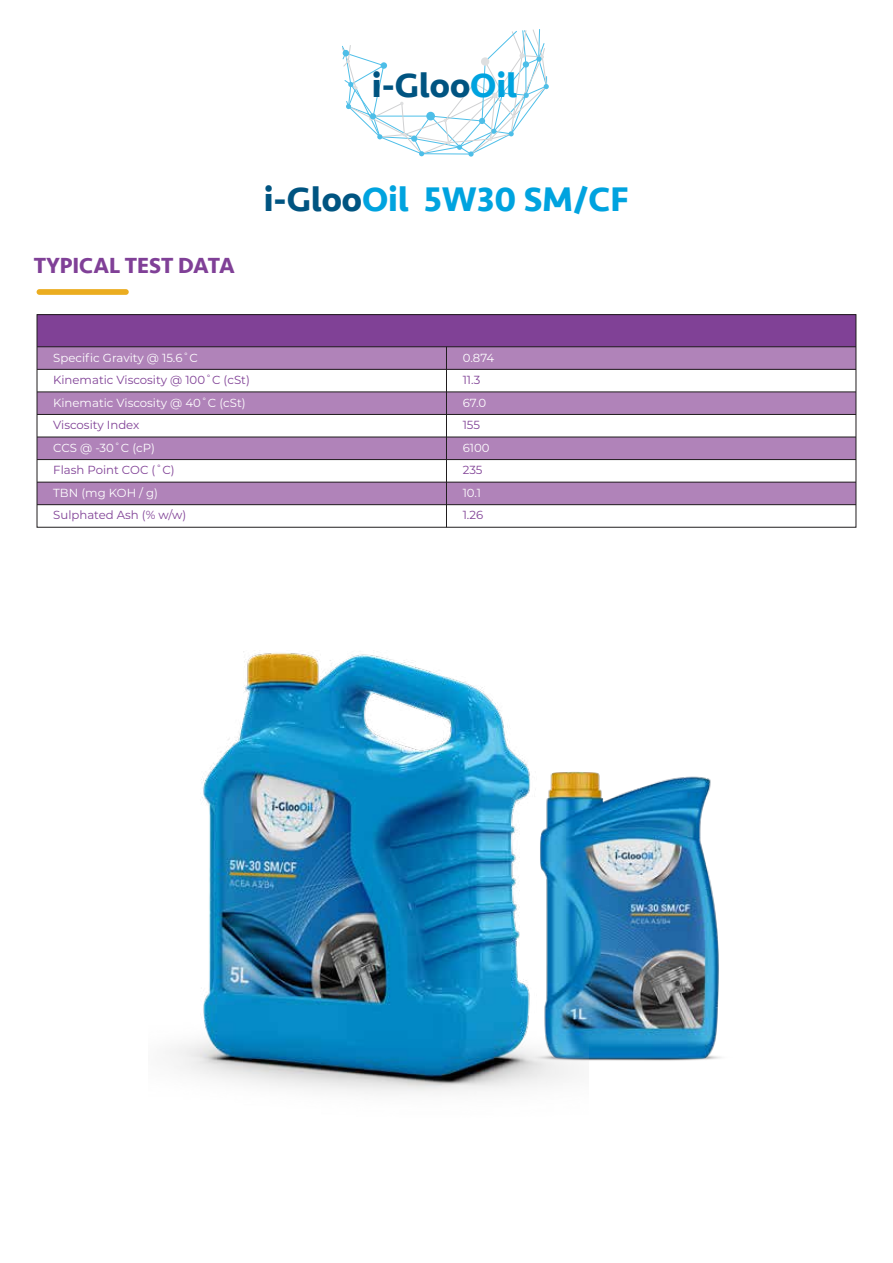
<style>
.page{position:relative;width:893px;height:1263px;background:#fff}
.page>*{position:absolute;margin:0;border:0;box-sizing:border-box;transform-origin:0 0}
.t1{font:700 35.1px "Seravek";color:#00a3df}
.t2{font:700 35.1px "Seravek";color:#005481}
.t3{font:700 22.5px "Seravek";color:#804097}
.t4{font:11.7px "Montserrat";color:#fff}
.t5{font:11.7px "Montserrat";color:#804196}
.s1{color:#00a3df}
.s2{color:#005481}
</style>
<div class="page">
<svg style="left:342px;top:29px;width:207px;height:128px"></svg>
<svg style="left:426px;top:112px;width:9px;height:8px"></svg>
<div style="left:37px;top:289px;width:92px;height:6px;background:#ebad20;border-radius:3px"></div>
<div style="left:37px;top:347px;width:409px;height:22px;background:#b083b9"></div>
<div style="left:37px;top:392px;width:409px;height:22px;background:#b083b9"></div>
<div style="left:37px;top:437px;width:409px;height:23px;background:#b083b9"></div>
<div style="left:37px;top:482px;width:409px;height:23px;background:#b083b9"></div>
<div style="left:37px;top:315px;width:819px;height:32px;background:#804196"></div>
<div style="left:446px;top:347px;width:410px;height:22px;background:#b083b9"></div>
<div style="left:446px;top:392px;width:410px;height:22px;background:#b083b9"></div>
<div style="left:446px;top:437px;width:410px;height:23px;background:#b083b9"></div>
<div style="left:446px;top:482px;width:410px;height:23px;background:#b083b9"></div>
<hr style="left:37px;top:346px;width:819px;height:1px;background:#211e1f">
<hr style="left:37px;top:369px;width:819px;height:1px;background:#211e1f">
<hr style="left:37px;top:391px;width:819px;height:1px;background:#211e1f">
<hr style="left:37px;top:414px;width:819px;height:1px;background:#211e1f">
<hr style="left:37px;top:437px;width:819px;height:1px;background:#211e1f">
<hr style="left:37px;top:459px;width:819px;height:1px;background:#211e1f">
<hr style="left:37px;top:482px;width:819px;height:1px;background:#211e1f">
<hr style="left:37px;top:504px;width:819px;height:1px;background:#211e1f">
<div style="left:37px;top:314px;width:819px;height:214px;border:1px solid #211e1f"></div>
<hr style="left:446px;top:347px;width:1px;height:180px;background:#211e1f">
<img style="left:589px;top:772px;width:132px;height:289px">
<img style="left:169px;top:651px;width:420px;height:442px">
<h1 class="t2" style="left:372px;top:57px;width:146px">i-Gloo<span class="s1">Oil</span></h1>
<h2 class="t3" style="left:34px;top:248px;width:203px">TYPICAL TEST DATA</h2>
<h1 class="t1" style="left:264px;top:171px;width:366px"><span class="s2">i-Gloo</span>Oil 5W30 SM/CF</h1>
<p class="t4" style="left:53px;top:349px;width:146px">Specific Gravity @ 15.6˚C</p>
<p class="t5" style="left:53px;top:372px;width:198px">Kinematic Viscosity @ 100˚C (cSt)</p>
<p class="t4" style="left:53px;top:394px;width:194px">Kinematic Viscosity @ 40˚C (cSt)</p>
<p class="t5" style="left:53px;top:417px;width:88px">Viscosity Index</p>
<p class="t5" style="left:53px;top:462px;width:123px">Flash Point COC (˚C)</p>
<p class="t4" style="left:53px;top:440px;width:103px">CCS @ -30˚C (cP)</p>
<p class="t4" style="left:53px;top:485px;width:106px">TBN (mg KOH / g)</p>
<p class="t4" style="left:463px;top:349px;width:33px">0.874</p>
<p class="t5" style="left:463px;top:372px;width:19px">11.3</p>
<p class="t4" style="left:463px;top:394px;width:25px">67.0</p>
<p class="t5" style="left:463px;top:417px;width:19px">155</p>
<p class="t5" style="left:463px;top:462px;width:21px">235</p>
<p class="t4" style="left:463px;top:440px;width:28px">6100</p>
<p class="t4" style="left:463px;top:485px;width:20px">10.1</p>
<p class="t5" style="left:53px;top:507px;width:135px">Sulphated Ash (% w/w)</p>
<p class="t5" style="left:463px;top:507px;width:22px">1.26</p>
</div>
